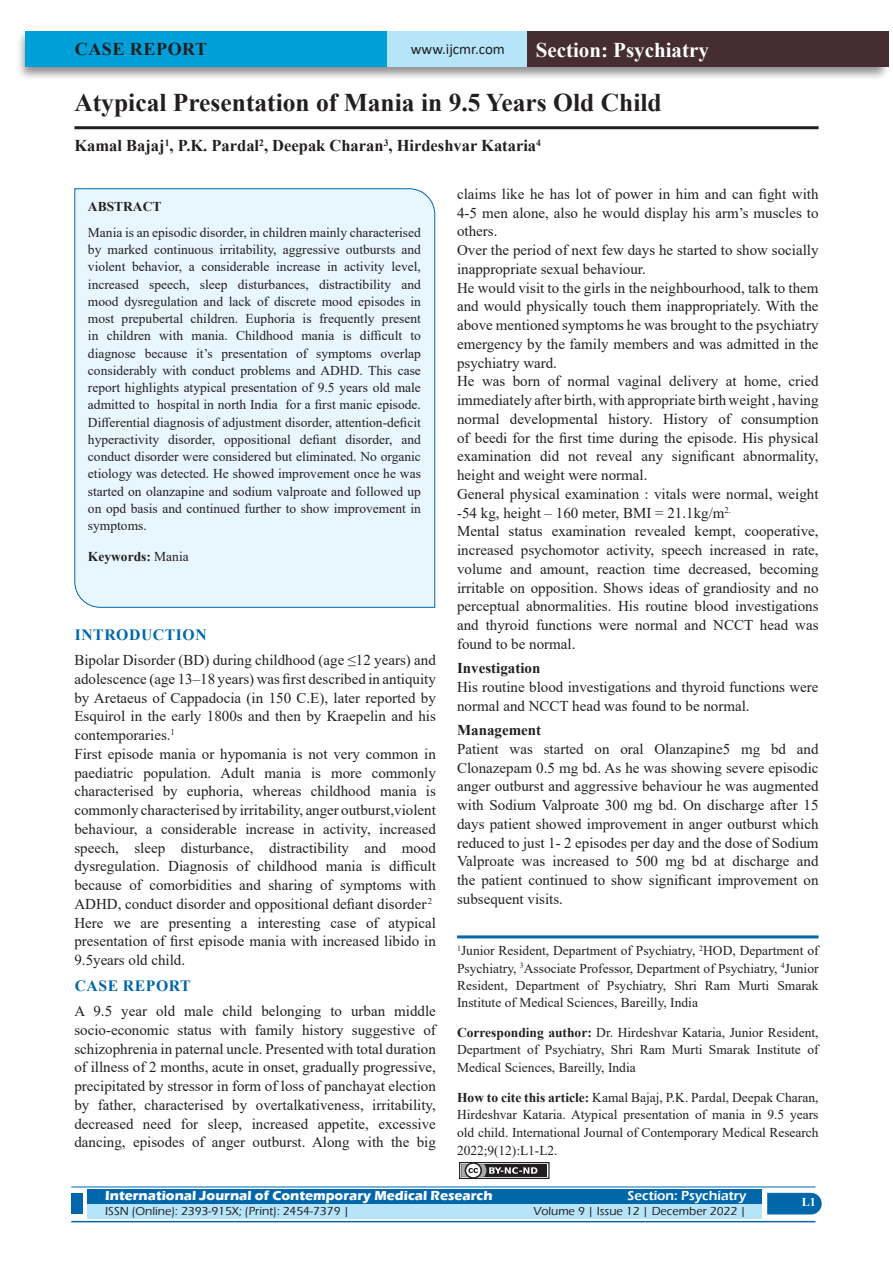
<style>
.page{position:relative;width:893px;height:1263px;background:#fff}
.page>*{position:absolute;margin:0;border:0;box-sizing:border-box;transform-origin:0 0}
.A_Title_New{font:700 25.5px "Times New Roman";color:#231f20}
.t1{font:700 21px "Times New Roman";color:#fff}
.AT_new{font:700 18px "Times New Roman";letter-spacing:.035em;color:#231f20}
.AU-New{font:700 16.5px "Times New Roman";color:#231f20}
.t2{font:700 15.75px "Times New Roman";letter-spacing:.035em;color:#0067aa}
.TX_New{font:15px/18.8px "Times New Roman";color:#231f20;text-align:justify}
.t3{font:700 15px "Times New Roman";color:#231f20}
.t4{font:15px "Calibri";color:#231f20}
.ABS_TEXT_New{font:13.5px/17.2px "Times New Roman";color:#231f20;text-align:justify}
.Affi_New{font:13.5px/17.2px "Times New Roman";color:#231f20;text-align:justify}
.HTC_new{font:13.5px/17.7px "Times New Roman";letter-spacing:-.005em;color:#231f20;text-align:justify}
.Corresponding{font:13.5px/17.2px "Times New Roman";color:#231f20;text-align:justify}
.t5{font:700 13.5px "Eras ITC";color:#fff}
.t6{font:600 13.5px "Eras ITC";color:#fff}
.Keyword_New{font:700 13.5px "Times New Roman";color:#231f20}
.ABS_new{font:700 13.5px "Times New Roman";color:#231f20}
.t7{font:500 12px "Eras ITC";color:#231f20}
.t8{font:700 12px "Times New Roman";color:#fff}
.s1{font-weight:400}
.s2{font-weight:700}
</style>
<div class="page">
<div style="left:16px;top:29px;width:875px;height:52px;background:#231f20;opacity:.5"></div>
<div style="left:25px;top:31px;width:858px;height:35px;background:#b6e4f9"></div>
<div style="left:25px;top:31px;width:362px;height:35px;background:#009fda"></div>
<div style="left:527px;top:31px;width:361px;height:35px;background:#452d32"></div>
<div style="left:459px;top:1162px;width:91px;height:17px;border:1px solid #231f20"></div>
<div style="left:461px;top:1164px;width:86px;height:13px;background:#231f20"></div>
<svg style="left:461px;top:1162px;width:76px;height:17px"></svg>
<div style="left:87px;top:1189px;width:674px;height:15px;background:#0067aa"></div>
<div style="left:87px;top:1204px;width:674px;height:15px;background:#b6e4f9"></div>
<svg style="left:767px;top:1193px;width:55px;height:21px"></svg>
<hr style="left:71px;top:1186px;width:744px;height:1px;background:#0067aa">
<hr style="left:71px;top:1221px;width:744px;height:1px;background:#0067aa">
<div style="left:71px;top:1193px;width:12px;height:21px;background:#0067aa"></div>
<hr style="left:74px;top:126px;width:745px;height:3px;background:#231f20">
<div style="left:74px;top:188px;width:361px;height:420px;background:#e8f6fd"></div>
<hr style="left:457px;top:935px;width:362px;height:3px;background:#0067aa">
<p class="AT_new" style="left:75px;top:36px;width:134px">CASE REPORT</p>
<p class="t4" style="left:411px;top:39px;width:96px">www.ijcmr.com</p>
<h2 class="t1" style="left:536px;top:35px;width:175px">Section: Psychiatry</h2>
<p class="A_Title_New" style="left:74px;top:84px;width:589px">Atypical Presentation of Mania in 9.5 Years Old Child</p>
<p class="AU-New" style="left:74px;top:134px;width:468px">Kamal Bajaj<sup>1</sup>, P.K. Pardal<sup>2</sup>, Deepak Charan<sup>3</sup>, Hirdeshvar Kataria<sup>4</sup></p>
<p class="ABS_new" style="left:88px;top:197px;width:75px">ABSTRACT</p>
<p class="ABS_TEXT_New" style="left:88px;top:223px;width:335px">Mania is an episodic disorder, in children mainly characterised by marked continuous irritability, aggressive outbursts and violent behavior, a considerable increase in activity level, increased speech, sleep disturbances, distractibility and mood dysregulation and lack of discrete mood episodes in most prepubertal children. Euphoria is frequently present in children with mania. Childhood mania is difficult to diagnose because it’s presentation of symptoms overlap considerably with conduct problems and ADHD. This case report highlights atypical presentation of 9.5 years old male admitted to hospital in north India for a first manic episode.<br>Differential diagnosis of adjustment disorder, attention-deficit hyperactivity disorder, oppositional defiant disorder, and conduct disorder were considered but eliminated. No organic etiology was detected. He showed improvement once he was started on olanzapine and sodium valproate and followed up on opd basis and continued further to show improvement in symptoms.</p>
<p class="Keyword_New" style="left:88px;top:547px;width:102px">Keywords: <span class="s1">Mania</span></p>
<h1 class="t2" style="left:75px;top:623px;width:134px">INTRODUCTION</h1>
<p class="TX_New" style="left:74px;top:650px;width:363px">Bipolar Disorder (BD) during childhood (age ≤12 years) and adolescence (age 13–18 years) was first described in antiquity by Aretaeus of Cappadocia (in 150 C.E), later reported by Esquirol in the early 1800s and then by Kraepelin and his contemporaries.<sup>1</sup></p>
<p class="TX_New" style="left:74px;top:744px;width:363px">First episode mania or hypomania is not very common in paediatric population. Adult mania is more commonly characterised by euphoria, whereas childhood mania is commonly characterised by irritability, anger outburst,violent behaviour, a considerable increase in activity, increased speech, sleep disturbance, distractibility and mood dysregulation. Diagnosis of childhood mania is difficult because of comorbidities and sharing of symptoms with ADHD, conduct disorder and oppositional defiant disorder<sup>.2</sup></p>
<p class="TX_New" style="left:74px;top:913px;width:363px">Here we are presenting a interesting case of atypical presentation of first episode mania with increased libido in 9.5years old child.</p>
<h1 class="t2" style="left:75px;top:974px;width:117px">CASE REPORT</h1>
<p class="TX_New" style="left:74px;top:1001px;width:363px">A 9.5 year old male child belonging to urban middle socio-economic status with family history suggestive of schizophrenia in paternal uncle. Presented with total duration of illness of 2 months, acute in onset, gradually progressive, precipitated by stressor in form of loss of panchayat election by father, characterised by overtalkativeness, irritability, decreased need for sleep, increased appetite, excessive dancing, episodes of anger outburst. Along with the big</p>
<p class="TX_New" style="left:457px;top:184px;width:363px">claims like he has lot of power in him and can fight with 4-5 men alone, also he would display his arm’s muscles to others.</p>
<p class="TX_New" style="left:457px;top:240px;width:363px">Over the period of next few days he started to show socially inappropriate sexual behaviour.</p>
<p class="TX_New" style="left:457px;top:278px;width:363px">He would visit to the girls in the neighbourhood, talk to them and would physically touch them inappropriately. With the above mentioned symptoms he was brought to the psychiatry emergency by the family members and was admitted in the psychiatry ward.</p>
<p class="TX_New" style="left:457px;top:371px;width:363px">He was born of normal vaginal delivery at home, cried immediately after birth, with appropriate birth weight , having normal developmental history. History of consumption of beedi for the first time during the episode. His physical examination did not reveal any significant abnormality, height and weight were normal.</p>
<p class="TX_New" style="left:457px;top:484px;width:363px">General physical examination : vitals were normal, weight -54 kg, height – 160 meter, BMI = 21.1kg/m<sup>2.</sup></p>
<p class="TX_New" style="left:457px;top:521px;width:363px">Mental status examination revealed kempt, cooperative, increased psychomotor activity, speech increased in rate, volume and amount, reaction time decreased, becoming irritable on opposition. Shows ideas of grandiosity and no perceptual abnormalities. His routine blood investigations and thyroid functions were normal and NCCT head was found to be normal.</p>
<h2 class="t3" style="left:457px;top:657px;width:85px">Investigation</h2>
<p class="TX_New" style="left:457px;top:677px;width:363px">His routine blood investigations and thyroid functions were normal and NCCT head was found to be normal.</p>
<h2 class="t3" style="left:457px;top:719px;width:86px">Management</h2>
<p class="TX_New" style="left:457px;top:739px;width:363px">Patient was started on oral Olanzapine5 mg bd and Clonazepam 0.5 mg bd. As he was showing severe episodic anger outburst and aggressive behaviour he was augmented with Sodium Valproate 300 mg bd. On discharge after 15 days patient showed improvement in anger outburst which reduced to just 1- 2 episodes per day and the dose of Sodium Valproate was increased to 500 mg bd at discharge and the patient continued to show significant improvement on subsequent visits.</p>
<p class="Affi_New" style="left:457px;top:942px;width:363px"><sup>1</sup>Junior Resident, Department of Psychiatry, <sup>2</sup>HOD, Department of Psychiatry, <sup>3</sup>Associate Professor, Department of Psychiatry, <sup>4</sup>Junior Resident, Department of Psychiatry, Shri Ram Murti Smarak Institute of Medical Sciences, Bareilly, India</p>
<p class="Corresponding" style="left:457px;top:1024px;width:363px"><span class="s2">Corresponding author:</span> Dr. Hirdeshvar Kataria, Junior Resident, Department of Psychiatry, Shri Ram Murti Smarak Institute of Medical Sciences, Bareilly, India</p>
<p class="HTC_new" style="left:457px;top:1088px;width:363px"><span class="s2">How to cite this article:</span> Kamal Bajaj, P.K. Pardal, Deepak Charan, Hirdeshvar Kataria. Atypical presentation of mania in 9.5 years old child. International Journal of Contemporary Medical Research 2022;9(12):L1-L2.</p>
<p class="t5" style="left:105px;top:1188px;width:389px">International Journal of Contemporary Medical Research</p>
<p class="t6" style="left:628px;top:1188px;width:120px">Section: Psychiatry</p>
<p class="t7" style="left:105px;top:1204px;width:246px">ISSN (Online): 2393-915X; (Print): 2454-7379 |</p>
<p class="t7" style="left:533px;top:1204px;width:214px">Volume 9 | Issue 12 | December 2022 |</p>
<p class="t8" style="left:802px;top:1194px;width:16px">L1</p>
</div>
